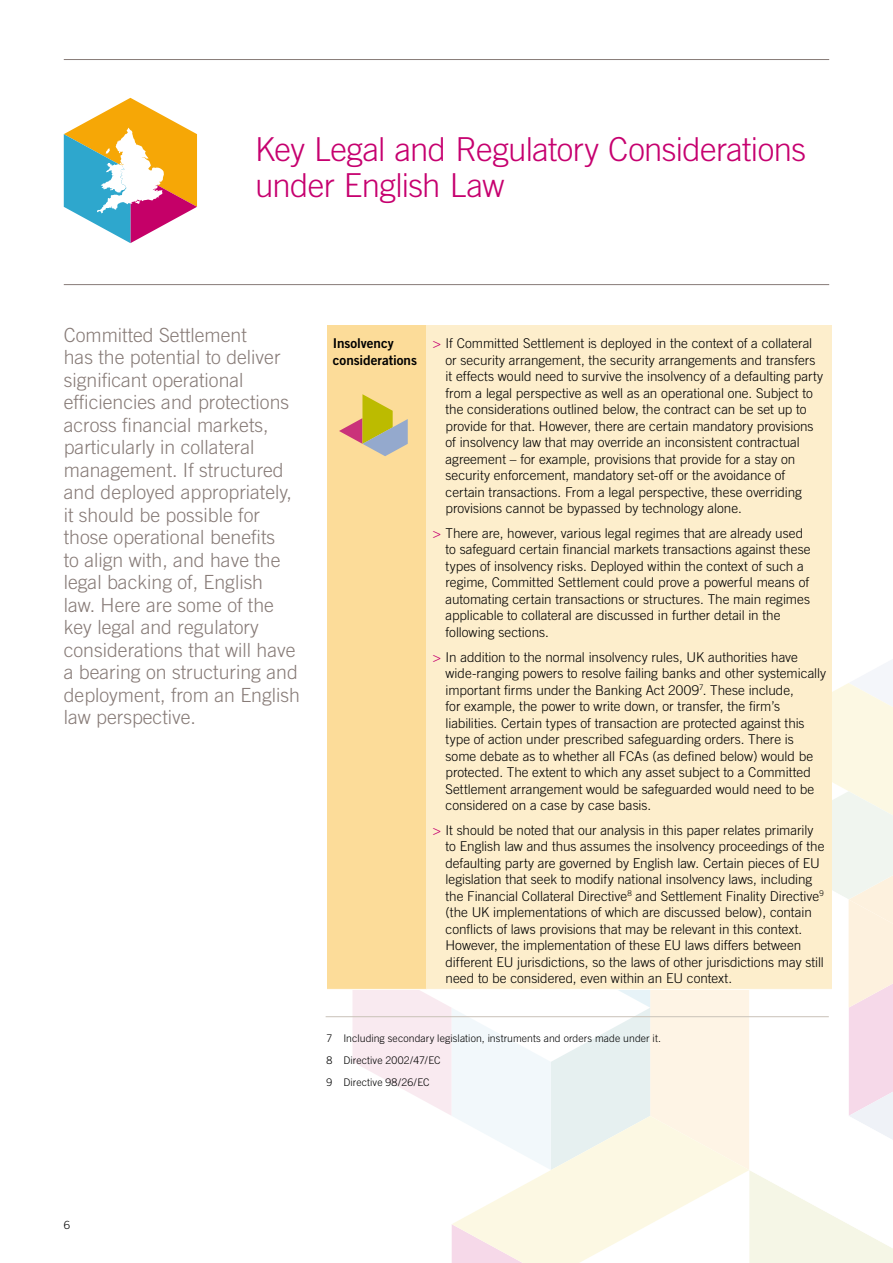
<style>
.page{position:relative;width:893px;height:1263px;background:#fff}
.page>*{position:absolute;margin:0;border:0;box-sizing:border-box;transform-origin:0 0}
.t1{font:300 33px/36px "Trade Gothic";letter-spacing:-.02em;color:#c6006f}
.t2{font:300 19.5px/22.5px "Trade Gothic";color:#877b77}
.t3{font:300 13.5px/16.5px "Trade Gothic";color:#000}
.t4{font:13.5px/16.5px "Trade Gothic Bold Two";letter-spacing:-.005em;color:#000}
.t5{font:300 11.25px "Trade Gothic";color:#000}
.t6{font:300 10.5px/22px "Trade Gothic";letter-spacing:.01em;color:#000}
.s1{color:#c6006f}
</style>
<div class="page">
<svg style="left:352px;top:660px;width:541px;height:603px"></svg>
<hr style="left:64px;top:284px;width:765px;height:1px;background:#877b77">
<div style="left:327px;top:325px;width:100px;height:664px;background:#fcdc99"></div>
<div style="left:427px;top:325px;width:405px;height:664px;background:#fdeecc"></div>
<hr style="left:327px;top:989px;width:100px;height:1px;background:#fff">
<hr style="left:427px;top:989px;width:405px;height:1px;background:#fff">
<hr style="left:326px;top:1016px;width:503px;height:1px;background:#c9c2b8">
<svg style="left:339px;top:394px;width:69px;height:62px"></svg>
<svg style="left:64px;top:98px;width:133px;height:145px"></svg>
<hr style="left:64px;top:59px;width:765px;height:1px;background:#877b77">
<h1 class="t1" style="left:255px;top:131px;width:552px">Key Legal and Regulatory Considerations under English Law</h1>
<p class="t2" style="left:64px;top:323px;width:238px">Committed Settlement<br>has the potential to deliver significant operational efficiencies and protections across financial markets, particularly in collateral management. If structured and deployed appropriately, it should be possible for those operational benefits<br>to align with, and have the legal backing of, English<br>law. Here are some of the key legal and regulatory considerations that will have a bearing on structuring and deployment, from an English law perspective.</p>
<p class="t4" style="left:333px;top:335px;width:86px">Insolvency considerations</p>
<p class="t3" style="left:446px;top:335px;width:379px;text-indent:-13px"><span class="s1">&gt;</span> If Committed Settlement is deployed in the context of a collateral or security arrangement, the security arrangements and transfers it effects would need to survive the insolvency of a defaulting party from a legal perspective as well as an operational one. Subject to the considerations outlined below, the contract can be set up to provide for that. However, there are certain mandatory provisions of insolvency law that may override an inconsistent contractual agreement – for example, provisions that provide for a stay on security enforcement, mandatory set-off or the avoidance of certain transactions. From a legal perspective, these overriding provisions cannot be bypassed by technology alone.</p>
<p class="t3" style="left:446px;top:525px;width:366px;text-indent:-13px"><span class="s1">&gt;</span> There are, however, various legal regimes that are already used to safeguard certain financial markets transactions against these types of insolvency risks. Deployed within the context of such a regime, Committed Settlement could prove a powerful means of automating certain transactions or structures. The main regimes applicable to collateral are discussed in further detail in the following sections.</p>
<p class="t3" style="left:445px;top:648px;width:382px;text-indent:-13px"><span class="s1">&gt;</span> In addition to the normal insolvency rules, UK authorities have wide-ranging powers to resolve failing banks and other systemically important firms under the Banking Act 2009<sup>7</sup>. These include,<br>for example, the power to write down, or transfer, the firm’s liabilities. Certain types of transaction are protected against this type of action under prescribed safeguarding orders. There is some debate as to whether all FCAs (as defined below) would be protected. The extent to which any asset subject to a Committed Settlement arrangement would be safeguarded would need to be considered on a case by case basis.</p>
<p class="t3" style="left:445px;top:822px;width:380px;text-indent:-13px"><span class="s1">&gt;</span> It should be noted that our analysis in this paper relates primarily to English law and thus assumes the insolvency proceedings of the defaulting party are governed by English law. Certain pieces of EU legislation that seek to modify national insolvency laws, including the Financial Collateral Directive<sup>8</sup> and Settlement Finality Directive<sup>9 </sup>(the UK implementations of which are discussed below), contain conflicts of laws provisions that may be relevant in this context.<br>However, the implementation of these EU laws differs between different EU jurisdictions, so the laws of other jurisdictions may still need to be considered, even within an EU context.</p>
<p class="t5" style="left:64px;top:1218px;width:8px">6</p>
<p class="t6" style="left:326px;top:1027px;width:336px">7 Including secondary legislation, instruments and orders made under it.<br>8 Directive 2002/47/EC<br>9 Directive 98/26/EC</p>
</div>
